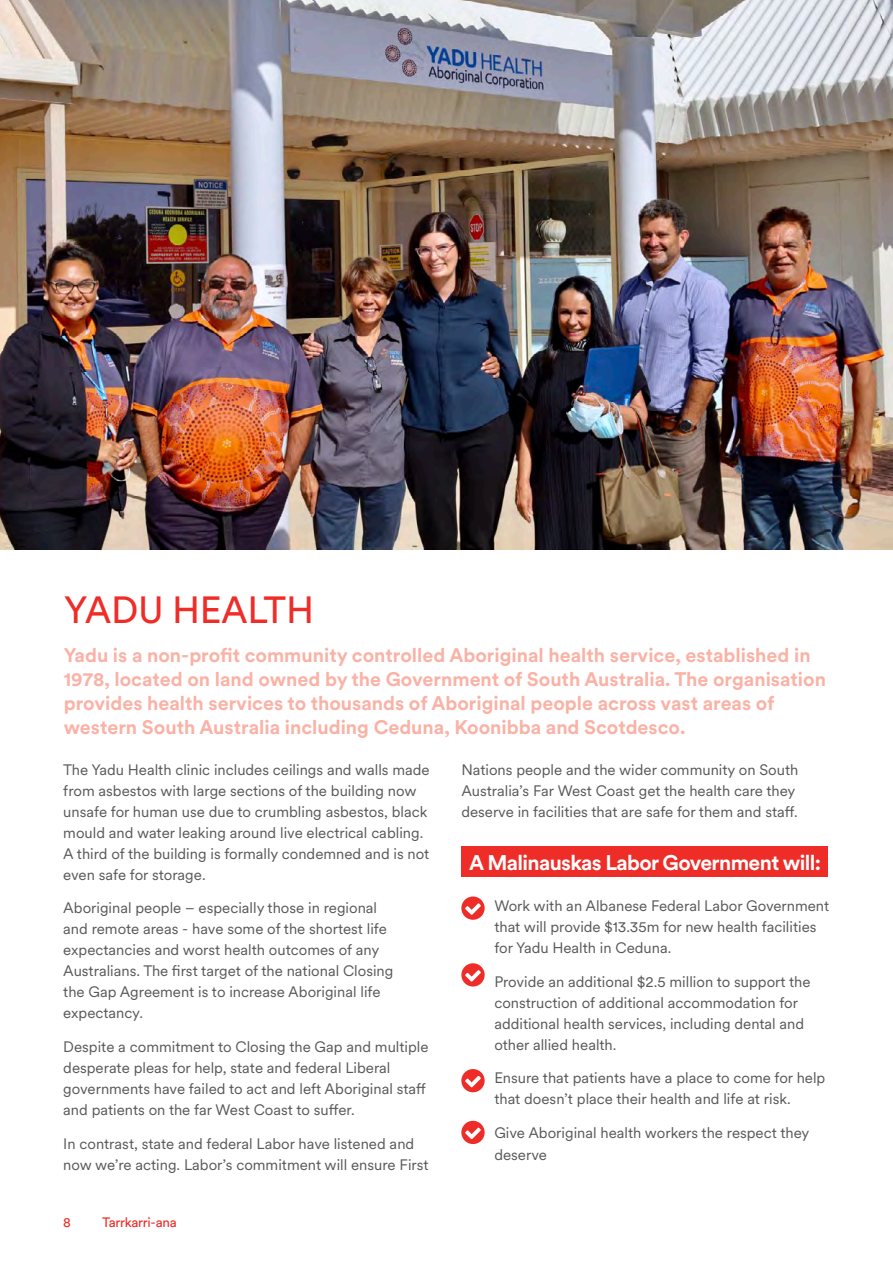
<style>
.page{position:relative;width:893px;height:1263px;background:#fff}
.page>*{position:absolute;margin:0;border:0;box-sizing:border-box;transform-origin:0 0}
.t1{font:37.5px "Circular XX";letter-spacing:-.01em;color:#ee2d28}
.t2{font:700 21px "Circular XX";letter-spacing:-.03em;color:#fff}
.t3{font:700 19.5px/24px "Circular XX";color:#f9b2a5}
.t4{font:15px/21px "Circular XX";color:#57585a}
.t5{font:13.5px "Circular XX";letter-spacing:-.02em;color:#ee2d28}
</style>
<div class="page">
<img style="left:0;top:0;width:893px;height:549px">
<div style="left:461px;top:846px;width:367px;height:31px;background:#ee2d28"></div>
<svg style="left:461px;top:896px;width:24px;height:24px"></svg>
<svg style="left:461px;top:963px;width:24px;height:23px"></svg>
<svg style="left:461px;top:1069px;width:24px;height:23px"></svg>
<svg style="left:461px;top:1121px;width:24px;height:23px"></svg>
<p class="t1" style="left:64px;top:584px;width:252px">YADU HEALTH</p>
<p class="t3" style="left:64px;top:643px;width:764px">Yadu is a non-profit community controlled Aboriginal health service, established in 1978, located on land owned by the Government of South Australia. The organisation provides health services to thousands of Aboriginal people across vast areas of western South Australia including Ceduna, Koonibba and Scotdesco.</p>
<p class="t4" style="left:63px;top:758px;width:368px">The Yadu Health clinic includes ceilings and walls made from asbestos with large sections of the building now unsafe for human use due to crumbling asbestos, black mould and water leaking around live electrical cabling.<br>A third of the building is formally condemned and is not even safe for storage.</p>
<p class="t4" style="left:63px;top:897px;width:332px">Aboriginal people – especially those in regional and remote areas - have some of the shortest life expectancies and worst health outcomes of any Australians. The first target of the national Closing the Gap Agreement is to increase Aboriginal life expectancy.</p>
<p class="t4" style="left:63px;top:1036px;width:367px">Despite a commitment to Closing the Gap and multiple desperate pleas for help, state and federal Liberal governments have failed to act and left Aboriginal staff and patients on the far West Coast to suffer.</p>
<p class="t4" style="left:63px;top:1132px;width:367px">In contrast, state and federal Labor have listened and now we’re acting. Labor’s commitment will ensure First</p>
<p class="t5" style="left:63px;top:1214px;width:9px">8</p>
<p class="t5" style="left:102px;top:1214px;width:76px">Tarrkarri-ana</p>
<p class="t4" style="left:461px;top:758px;width:339px">Nations people and the wider community on South<br>Australia’s Far West Coast get the health care they deserve in facilities that are safe for them and staff.</p>
<p class="t2" style="left:469px;top:848px;width:353px">A Malinauskas Labor Government will:</p>
<p class="t4" style="left:494px;top:894px;width:336px">Work with an Albanese Federal Labor Government that will provide $13.35m for new health facilities for Yadu Health in Ceduna.</p>
<p class="t4" style="left:494px;top:970px;width:318px">Provide an additional $2.5 million to support the construction of additional accommodation for additional health services, including dental and other allied health.</p>
<p class="t4" style="left:494px;top:1067px;width:332px">Ensure that patients have a place to come for help that doesn’t place their health and life at risk.</p>
<p class="t4" style="left:494px;top:1121px;width:316px;line-height:21.6px">Give Aboriginal health workers the respect they deserve</p>
</div>
